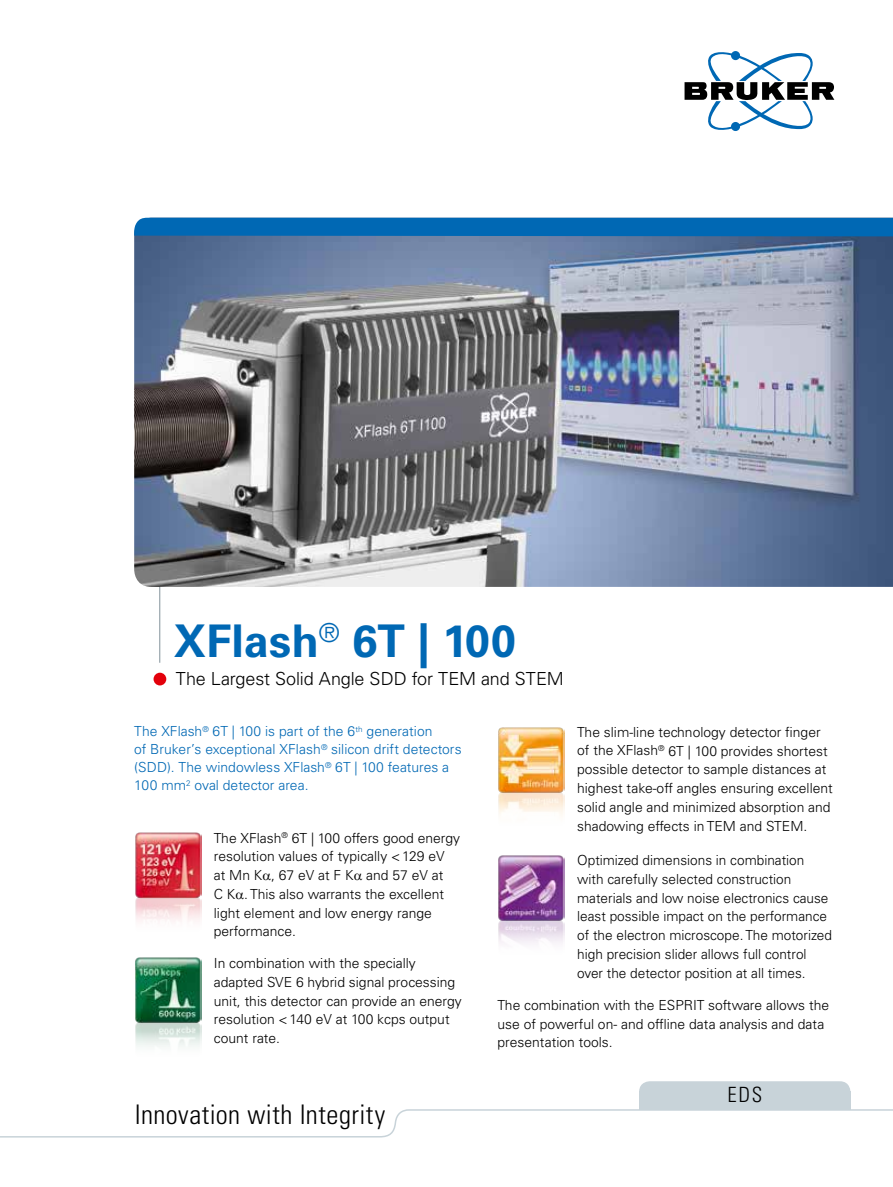
<style>
.page{position:relative;width:893px;height:1187px;background:#fff}
.page>*{position:absolute;margin:0;border:0;box-sizing:border-box;transform-origin:0 0}
.t1{font:700 45px "Univers LT Std";color:#0068b4}
.t2{font:300 condensed 27px "Univers LT Std";letter-spacing:.015em;color:#000}
.t3{font:300 condensed 21px "Univers LT Std";color:#000}
.t4{font:300 18px "Univers LT Std";letter-spacing:-.005em;color:#000}
.t5{font:300 13.8px/18.8px "Univers LT Std";color:#000}
.t6{font:300 13.8px/18px "Univers LT Std";color:#0068b4}
</style>
<div class="page">
<hr style="left:159px;top:449px;width:1px;height:213px;background:#83929b">
<img style="left:134px;top:235px;width:759px;height:352px">
<svg style="left:684px;top:51px;width:150px;height:80px"></svg>
<div style="left:154px;top:672px;width:12px;height:13px;background:#e3000b;border-radius:50%"></div>
<div style="left:134px;top:218px;width:759px;height:17px;background:#0068b4"></div>
<div style="left:639px;top:1091px;width:211px;height:18px;background:#c8d3d9"></div>
<div style="left:639px;top:1081px;width:211px;height:24px;background:#c8d3d9;border-radius:11px"></div>
<svg style="left:0;top:1108px;width:893px;height:30px"></svg>
<img style="left:135px;top:832px;width:66px;height:90px">
<img style="left:135px;top:957px;width:66px;height:90px">
<img style="left:498px;top:727px;width:66px;height:89px">
<img style="left:498px;top:855px;width:66px;height:90px">
<h1 class="t1" style="left:174px;top:614px;width:343px">XFlash<sup>®</sup> 6T | 100</h1>
<h3 class="t4" style="left:176px;top:667px;width:389px">The Largest Solid Angle SDD for TEM and STEM</h3>
<p class="t6" style="left:134px;top:722px;width:329px">The XFlash<sup>®</sup> 6T | 100 is part of the 6<sup>th</sup> generation<br>of Bruker’s exceptional XFlash<sup>®</sup> silicon drift detectors (SDD). The windowless XFlash<sup>®</sup> 6T | 100 features a 100 mm<sup>2</sup> oval detector area.</p>
<p class="t5" style="left:214px;top:828px;width:248px">The XFlash<sup>®</sup> 6T | 100 offers good energy resolution values of typically &lt;129 eV<br>at Mn K , 67 eV at F K and 57 eV at<br>C K . This also warrants the excellent light element and low energy range performance.</p>
<p class="t5" style="left:214px;top:953px;width:250px">In combination with the specially adapted SVE 6 hybrid signal processing unit, this detector can provide an energy resolution &lt;140 eV at 100 kcps output count rate.</p>
<h2 class="t2" style="left:135px;top:1097px;width:252px">Innovation with Integrity</h2>
<p class="t5" style="left:577px;top:722px;width:257px">The slim-line technology detector finger of the XFlash<sup>®</sup> 6T | 100 provides shortest possible detector to sample distances at highest take-off angles ensuring excellent solid angle and minimized absorption and shadowing effects in TEM and STEM.</p>
<p class="t5" style="left:577px;top:850px;width:256px">Optimized dimensions in combination with carefully selected construction materials and low noise electronics cause least possible impact on the performance of the electron microscope. The motorized high precision slider allows full control over the detector position at all times.</p>
<p class="t5" style="left:497px;top:995px;width:333px">The combination with the ESPRIT software allows the use of powerful on- and offline data analysis and data presentation tools.</p>
<h3 class="t3" style="left:727px;top:1082px;width:36px">EDS</h3>
</div>
